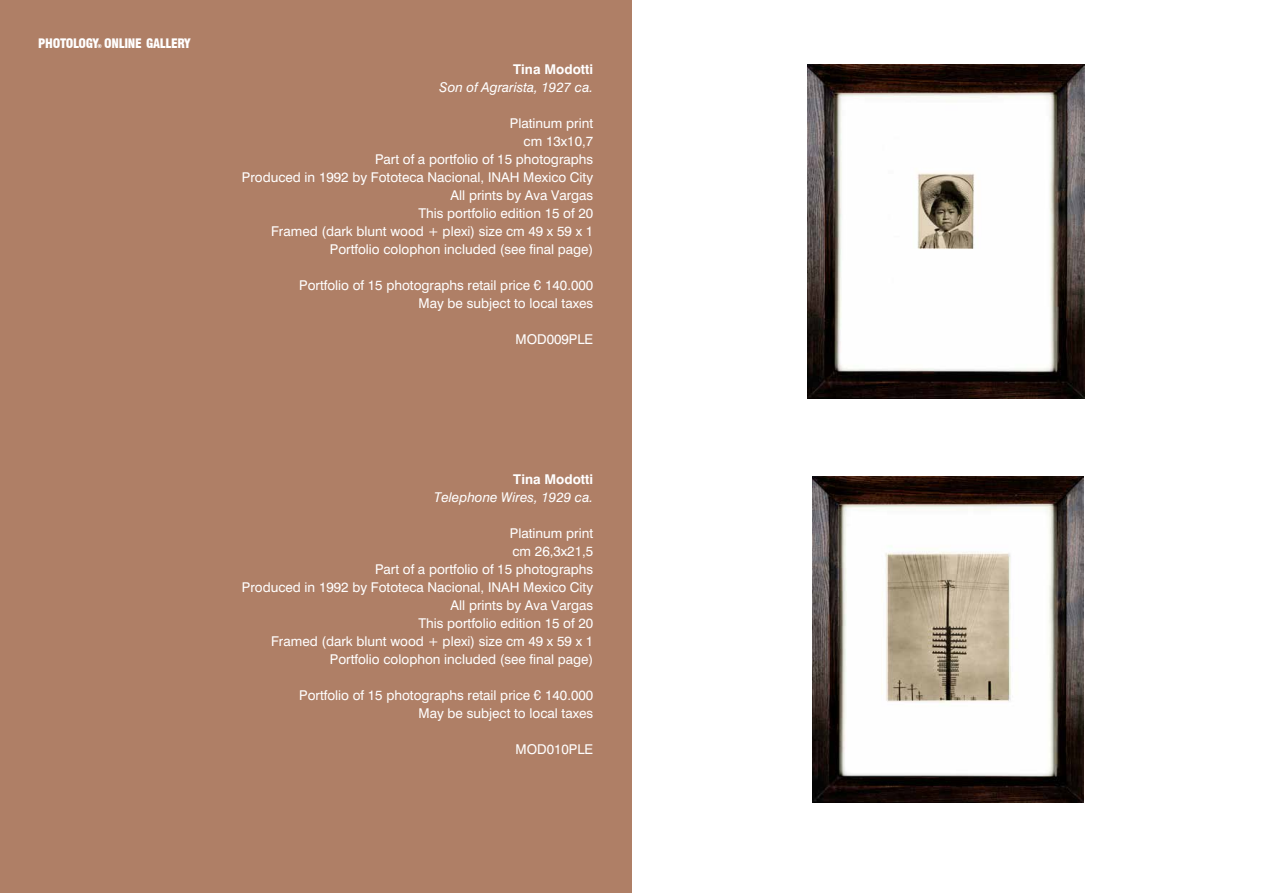
<style>
.page{position:relative;width:1263px;height:893px;background:#fff}
.page>*{position:absolute;margin:0;border:0;box-sizing:border-box;transform-origin:0 0}
.t1{font:13.5px/18px "Swis 721 BT Regular 2";color:#fff;text-align:right}
.t2{font:13.5px "Swis 721 BT Regular 3";color:#fff}
.t3{font:700 13.5px "Swiss 721 BT";color:#fff}
.t4{font:900 condensed 12.75px "Swiss 721 BT";letter-spacing:-.025em;color:#fff}
.t5{font:900 condensed 5.4px "Swiss 721 BT";color:#fff}
</style>
<div class="page">
<div style="left:0;top:0;width:631px;height:893px;background:#af7f66"></div>
<img style="left:812px;top:476px;width:271px;height:327px">
<img style="left:807px;top:65px;width:277px;height:333px">
<p class="t4" style="left:38px;top:36px;width:154px">PHOTOLOGY ONLINE GALLERY</p>
<p class="t5" style="left:97px;top:43px;width:6px">®</p>
<p class="t3" style="left:513px;top:61px;width:81px">Tina Modotti</p>
<p class="t2" style="left:440px;top:79px;width:155px">Son of Agrarista, 1927 ca.</p>
<p class="t1" style="left:242px;top:114px;width:353px">Platinum print<br>cm 13x10,7<br>Part of a portfolio of 15 photographs<br>Produced in 1992 by Fototeca Nacional, INAH Mexico City All prints by Ava Vargas<br>This portfolio edition 15 of 20<br>Framed (dark blunt wood + plexi) size cm 49 x 59 x 1<br>Portfolio colophon included (see final page)</p>
<p class="t1" style="left:299px;top:276px;width:296px">Portfolio of 15 photographs retail price € 140.000<br>May be subject to local taxes</p>
<p class="t1" style="left:515px;top:330px;width:79px">MOD009PLE</p>
<p class="t3" style="left:513px;top:471px;width:81px">Tina Modotti</p>
<p class="t2" style="left:434px;top:489px;width:161px">Telephone Wires, 1929 ca.</p>
<p class="t1" style="left:242px;top:525px;width:353px">Platinum print<br>cm 26,3x21,5<br>Part of a portfolio of 15 photographs<br>Produced in 1992 by Fototeca Nacional, INAH Mexico City All prints by Ava Vargas<br>This portfolio edition 15 of 20<br>Framed (dark blunt wood + plexi) size cm 49 x 59 x 1<br>Portfolio colophon included (see final page)</p>
<p class="t1" style="left:299px;top:686px;width:296px">Portfolio of 15 photographs retail price € 140.000<br>May be subject to local taxes</p>
<p class="t1" style="left:515px;top:740px;width:79px">MOD010PLE</p>
</div>
